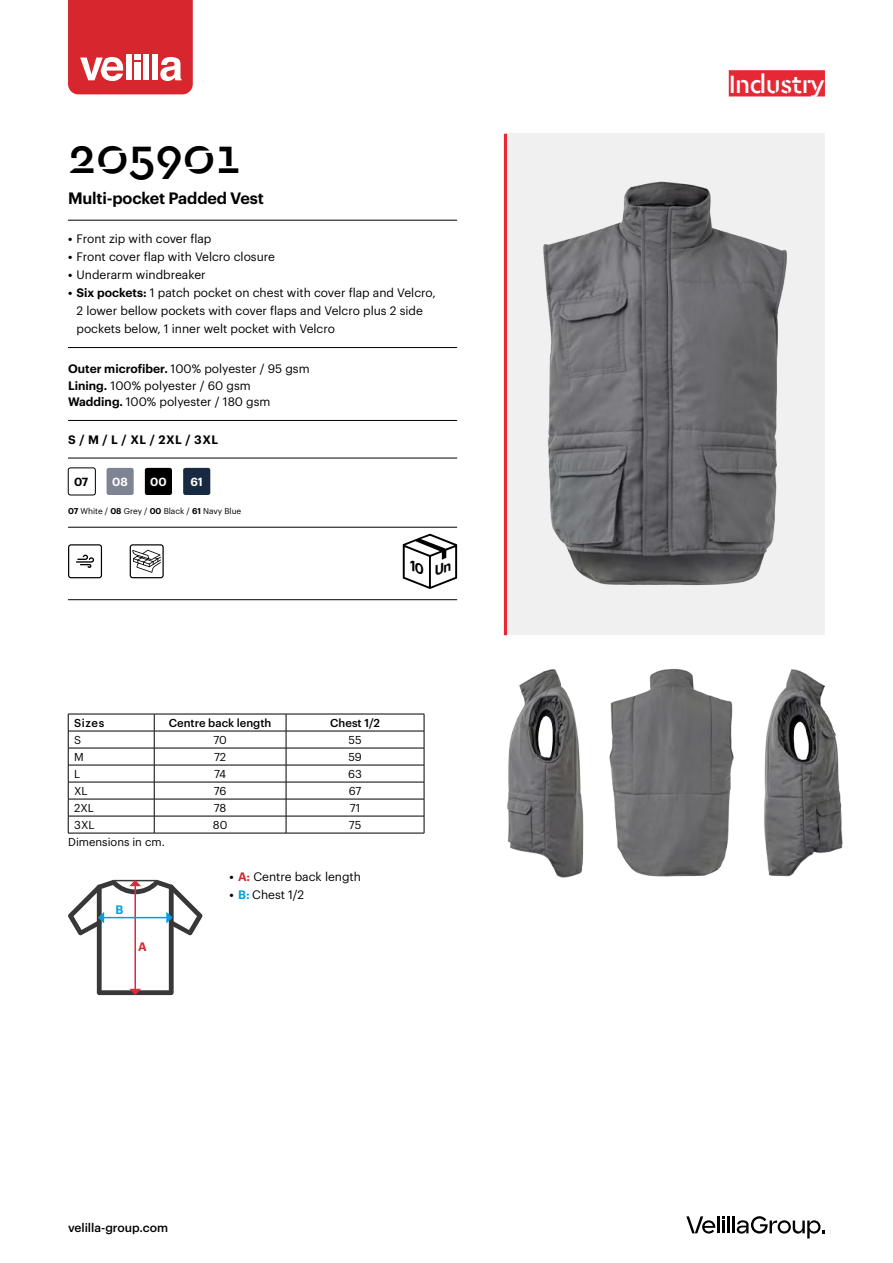
<style>
.page{position:relative;width:893px;height:1263px;background:#fff}
.page>*{position:absolute;margin:0;border:0;box-sizing:border-box;transform-origin:0 0}
.t1{font:500 49.5px "Cera Stencil";color:#000}
.t2{font:500 26.25px "Cera Stencil";letter-spacing:-.02em;color:#fff}
.t3{font:600 16.2px "Graphik";letter-spacing:-.01em;color:#000}
.t4{font:12px/18px "Graphik";color:#000}
.t5{font:500 12px "Graphik";color:#000}
.t6{font:600 12px "Graphik";letter-spacing:.04em;color:#000}
.t7{font:600 12px "Graphik";color:#d8262e}
.t8{font:600 12px "Graphik";color:#009fe3}
.t9{font:600 11.55px "Graphik";color:#fff}
.t10{font:600 11.55px "Graphik";color:#000}
.t11{font:11.25px "Graphik";color:#000}
.t12{font:500 11.25px "Graphik";color:#000}
.t13{font:8.25px "Graphik";color:#000}
.s1{font-weight:600}
.s2{font-weight:600;color:#d8262e}
.s3{font-weight:600;color:#009fe3}
</style>
<div class="page">
<svg style="left:68px;top:0;width:125px;height:94px;background:#dd434a"></svg>
<hr style="left:717px;top:1216px;width:3px;height:17px;background:#000">
<hr style="left:727px;top:1216px;width:3px;height:17px;background:#000">
<svg style="left:722px;top:1216px;width:3px;height:17px"></svg>
<svg style="left:686px;top:1216px;width:29px;height:17px"></svg>
<svg style="left:733px;top:1216px;width:92px;height:22px"></svg>
<img style="left:507px;top:669px;width:77px;height:209px">
<img style="left:764px;top:669px;width:79px;height:208px">
<img style="left:609px;top:668px;width:125px;height:209px">
<div style="left:505px;top:134px;width:320px;height:501px;background:#f0f0f1"></div>
<img style="left:543px;top:181px;width:244px;height:404px">
<hr style="left:504px;top:134px;width:3px;height:501px;background:#e62834">
<div style="left:729px;top:70px;width:96px;height:26px;background:#e62834"></div>
<svg style="left:68px;top:880px;width:135px;height:115px"></svg>
<hr style="left:154px;top:714px;width:132px;height:1px;background:#000">
<hr style="left:286px;top:714px;width:138px;height:1px;background:#000">
<hr style="left:68px;top:731px;width:86px;height:1px;background:#000">
<hr style="left:154px;top:731px;width:132px;height:1px;background:#000">
<hr style="left:286px;top:731px;width:138px;height:1px;background:#000">
<hr style="left:68px;top:748px;width:86px;height:1px;background:#000">
<hr style="left:154px;top:748px;width:132px;height:1px;background:#000">
<hr style="left:286px;top:748px;width:138px;height:1px;background:#000">
<hr style="left:68px;top:765px;width:86px;height:1px;background:#000">
<hr style="left:154px;top:765px;width:132px;height:1px;background:#000">
<hr style="left:286px;top:765px;width:138px;height:1px;background:#000">
<hr style="left:68px;top:782px;width:86px;height:1px;background:#000">
<hr style="left:154px;top:782px;width:132px;height:1px;background:#000">
<hr style="left:286px;top:782px;width:138px;height:1px;background:#000">
<hr style="left:68px;top:799px;width:86px;height:1px;background:#000">
<hr style="left:154px;top:799px;width:132px;height:1px;background:#000">
<hr style="left:286px;top:799px;width:138px;height:1px;background:#000">
<hr style="left:68px;top:816px;width:86px;height:1px;background:#000">
<hr style="left:154px;top:816px;width:132px;height:1px;background:#000">
<svg style="left:154px;top:714px;width:1px;height:119px"></svg>
<hr style="left:286px;top:816px;width:138px;height:1px;background:#000">
<svg style="left:286px;top:714px;width:1px;height:119px"></svg>
<svg style="left:424px;top:714px;width:1px;height:119px"></svg>
<hr style="left:68px;top:833px;width:86px;height:1px;background:#000">
<hr style="left:154px;top:833px;width:132px;height:1px;background:#000">
<hr style="left:286px;top:833px;width:138px;height:1px;background:#000">
<hr style="left:68px;top:714px;width:86px;height:1px;background:#000">
<svg style="left:68px;top:714px;width:1px;height:119px"></svg>
<hr style="left:68px;top:220px;width:389px;height:1px;background:#000">
<hr style="left:68px;top:347px;width:389px;height:1px;background:#000">
<hr style="left:68px;top:420px;width:389px;height:1px;background:#000">
<hr style="left:68px;top:458px;width:389px;height:1px;background:#000">
<hr style="left:68px;top:527px;width:389px;height:1px;background:#000">
<hr style="left:68px;top:599px;width:389px;height:1px;background:#000">
<div style="left:145px;top:468px;width:27px;height:27px;background:#000;border-radius:2px"></div>
<div style="left:68px;top:468px;width:28px;height:27px;border:1px solid #000;border-radius:2px"></div>
<div style="left:107px;top:468px;width:27px;height:27px;background:#7e8494;border-radius:2px"></div>
<div style="left:183px;top:468px;width:27px;height:27px;background:#172a41;border-radius:2px"></div>
<svg style="left:68px;top:544px;width:34px;height:34px"></svg>
<svg style="left:130px;top:544px;width:34px;height:34px"></svg>
<svg style="left:403px;top:534px;width:54px;height:55px"></svg>
<h1 class="t1" style="left:68px;top:124px;width:174px">205901</h1>
<h3 class="t3" style="left:68px;top:186px;width:197px">Multi-pocket Padded Vest</h3>
<p class="t4" style="left:68px;top:229px;width:145px"><span class="s1">•</span> Front zip with cover flap</p>
<p class="t4" style="left:68px;top:247px;width:208px"><span class="s1">•</span> Front cover flap with Velcro closure</p>
<p class="t4" style="left:68px;top:265px;width:139px"><span class="s1">•</span> Underarm windbreaker</p>
<p class="t4" style="left:77px;top:283px;width:361px;text-indent:-9px"><span class="s1">• Six pockets:</span> 1 patch pocket on chest with cover flap and Velcro,<br>2 lower bellow pockets with cover flaps and Velcro plus 2 side pockets below, 1 inner welt pocket with Velcro</p>
<p class="t4" style="left:68px;top:360px;width:243px;line-height:16.5px"><span class="s1">Outer microfiber.</span> 100% polyester / 95 gsm<br><span class="s1">Lining.</span> 100% polyester / 60 gsm<br><span class="s1">Wadding.</span> 100% polyester / 180 gsm</p>
<p class="t6" style="left:68px;top:430px;width:152px">S / M / L / XL / 2XL / 3XL</p>
<p class="t10" style="left:74px;top:473px;width:16px">07</p>
<p class="t9" style="left:112px;top:473px;width:17px">08</p>
<p class="t9" style="left:150px;top:473px;width:18px">00</p>
<p class="t9" style="left:190px;top:473px;width:14px">61</p>
<p class="t13" style="left:68px;top:505px;width:175px"><span class="s1">07</span> White / <span class="s1">08</span> Grey / <span class="s1">00</span> Black / <span class="s1">61</span> Navy Blue</p>
<p class="t12" style="left:74px;top:714px;width:32px">Sizes</p>
<p class="t12" style="left:169px;top:714px;width:104px">Centre back length</p>
<p class="t12" style="left:330px;top:714px;width:51px">Chest 1/2</p>
<p class="t11" style="left:74px;top:732px;width:9px">S</p>
<p class="t11" style="left:213px;top:732px;width:15px">70</p>
<p class="t11" style="left:348px;top:732px;width:15px">55</p>
<p class="t11" style="left:74px;top:749px;width:11px">M</p>
<p class="t11" style="left:214px;top:749px;width:14px">72</p>
<p class="t11" style="left:348px;top:749px;width:15px">59</p>
<p class="t11" style="left:74px;top:766px;width:8px">L</p>
<p class="t11" style="left:214px;top:766px;width:14px">74</p>
<p class="t11" style="left:348px;top:766px;width:15px">63</p>
<p class="t11" style="left:74px;top:783px;width:15px">XL</p>
<p class="t11" style="left:214px;top:783px;width:14px">76</p>
<p class="t11" style="left:349px;top:783px;width:14px">67</p>
<p class="t11" style="left:74px;top:800px;width:21px">2XL</p>
<p class="t11" style="left:214px;top:800px;width:14px">78</p>
<p class="t11" style="left:350px;top:800px;width:12px">71</p>
<p class="t11" style="left:74px;top:817px;width:22px">3XL</p>
<p class="t11" style="left:213px;top:817px;width:16px">80</p>
<p class="t11" style="left:349px;top:817px;width:14px">75</p>
<p class="t11" style="left:68px;top:834px;width:98px">Dimensions in cm.</p>
<p class="t8" style="left:116px;top:901px;width:9px">B</p>
<p class="t7" style="left:138px;top:938px;width:10px">A</p>
<p class="t4" style="left:230px;top:867px;width:133px"><span class="s1">•</span> <span class="s2">A:</span> Centre back length</p>
<p class="t4" style="left:230px;top:885px;width:76px"><span class="s1">•</span> <span class="s3">B:</span> Chest 1/2</p>
<p class="t5" style="left:68px;top:1218px;width:101px">velilla-group.com</p>
<h2 class="t2" style="left:729px;top:67px;width:98px">Industry</h2>
</div>
